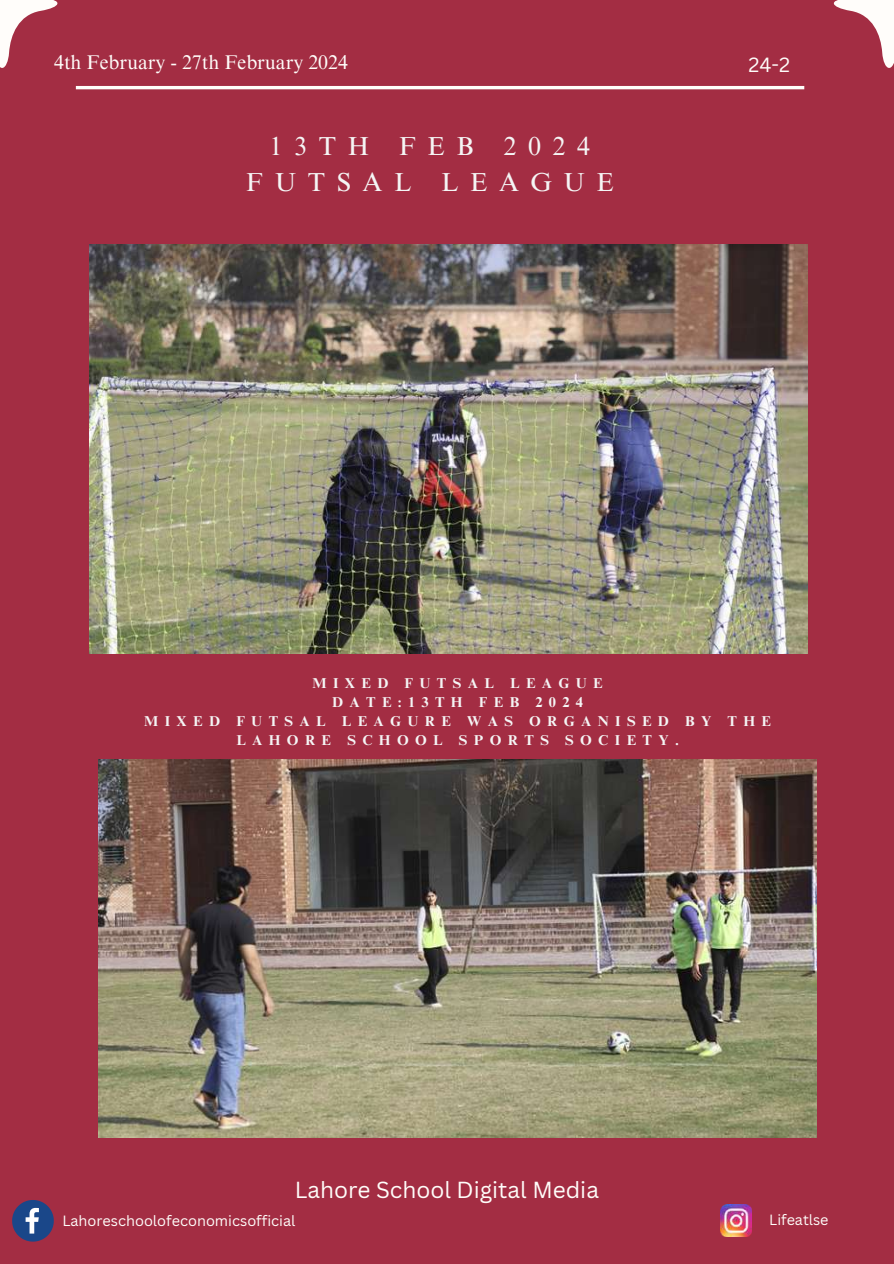
<style>
.page{position:relative;width:894px;height:1264px;background:#fff}
.page>*{position:absolute;margin:0;border:0;box-sizing:border-box;transform-origin:0 0}
.t1{font:26.1px/36.2px "Times NRMT Pro";letter-spacing:.445em;color:#f5f5f5;text-align:center}
.t2{font:22.65px "Canva Sans";color:#fffdfa}
.t3{font:19.95px "Canva Sans";color:#fffdfa}
.t4{font:19.8px "Times NRMT Pro";color:#fffdfa}
.t5{font:14.4px "Canva Sans";color:#fffdfa}
.t6{font:700 14.25px/19.2px "Times NRMT Pro";letter-spacing:.44em;color:#f5f5f5;text-align:center}
</style>
<div class="page">
<div style="left:0;top:0;width:893px;height:1263px;background:#a32d43"></div>
<hr style="left:76px;top:86px;width:728px;height:3px;background:#fffdfa">
<svg style="left:833px;top:0;width:60px;height:68px"></svg>
<svg style="left:0;top:0;width:58px;height:68px"></svg>
<svg style="left:12px;top:1200px;width:42px;height:41px"></svg>
<img style="left:720px;top:1204px;width:31px;height:32px">
<img style="left:89px;top:245px;width:718px;height:408px">
<img style="left:98px;top:759px;width:718px;height:378px">
<h3 class="t4" style="left:54px;top:55px;width:295px">4th February - 27th February 2024</h3>
<h1 class="t1" style="left:246px;top:131px;width:369px">13TH FEB 2024<br>FUTSAL LEAGUE</h1>
<h3 class="t3" style="left:748px;top:51px;width:43px">24-2</h3>
<p class="t6" style="left:144px;top:675px;width:628px">MIXED FUTSAL LEAGUE<br>DATE:13TH FEB 2024<br>MIXED FUTSAL LEAGURE WAS ORGANISED BY THE<br>LAHORE SCHOOL SPORTS SOCIETY.</p>
<h2 class="t2" style="left:294px;top:1173px;width:305px">Lahore School Digital Media</h2>
<p class="t5" style="left:62px;top:1210px;width:234px">Lahoreschoolofeconomicsofficial</p>
<p class="t5" style="left:769px;top:1210px;width:61px">Lifeatlse</p>
</div>
